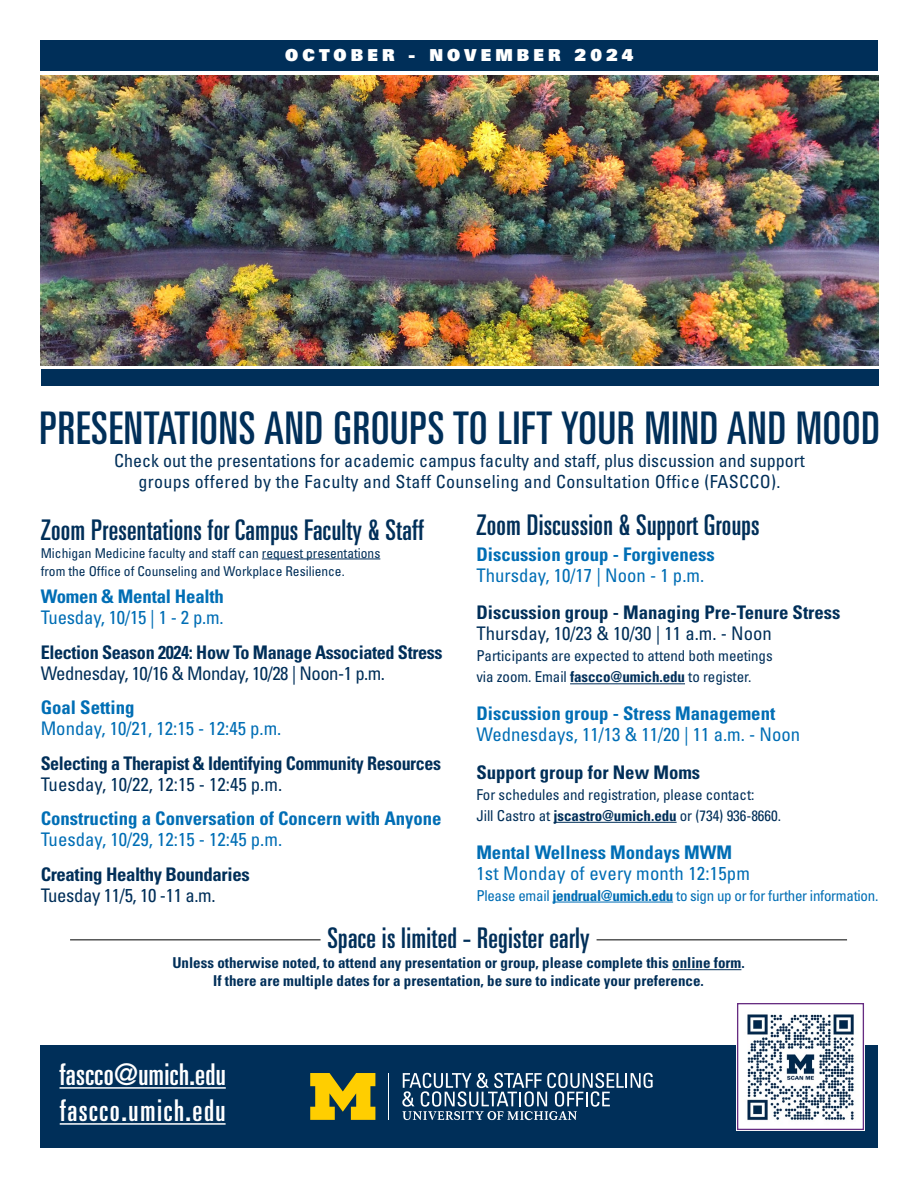
<style>
.page{position:relative;width:918px;height:1188px;background:#fff}
.page>*{position:absolute;margin:0;border:0;box-sizing:border-box;transform-origin:0 0}
.t1{font:ultra-condensed 45px "Univers LT Std";letter-spacing:.02em;color:#002f59}
.t2{font:ultra-condensed 30px/36px "Univers LT Std";letter-spacing:.03em;color:#fff}
.t3{font:ultra-condensed 28.5px "Univers LT Std";letter-spacing:.01em;color:#002f59}
.t4{font:condensed 18.75px "Univers LT Std";color:#006eb5}
.t5{font:700 condensed 18.75px "Univers LT Std";color:#006eb5}
.t6{font:700 condensed 18.75px "Univers LT Std";letter-spacing:-.02em;color:#002f59}
.t7{font:700 condensed 18.75px "Univers LT Std";color:#002f59}
.t8{font:condensed 18.75px "Univers LT Std";color:#002f59}
.t9{font:condensed 18.75px "Univers LT Std";letter-spacing:-.02em;color:#002f59}
.t10{font:700 condensed 18.75px "Univers LT Std";letter-spacing:-.02em;color:#002f59;scale:.96 1}
.t11{font:condensed 18px/21px "Univers LT Std";color:#002f59;text-align:center}
.t12{font:16.5px "Univers LT Std X Black";letter-spacing:.25em;color:#fff}
.t13{font:condensed 15px/21px "Univers LT Std";letter-spacing:-.005em;color:#002f59}
.t14{font:700 condensed 15px/18px "Univers LT Std";color:#002f59;text-align:center}
.t15{font:condensed 15px "Univers LT Std";letter-spacing:-.02em;color:#006eb5}
.t16{font:condensed 13.5px/18px "Univers LT Std";color:#002f59}
.s1{font-weight:700}
</style>
<div class="page">
<img style="left:40px;top:76px;width:838px;height:289px">
<div style="left:41px;top:40px;width:837px;height:31px;background:#002f59"></div>
<div style="left:41px;top:370px;width:837px;height:16px;background:#002f59"></div>
<div style="left:40px;top:1045px;width:838px;height:102px;background:#002f59"></div>
<hr style="left:262px;top:559px;width:118px;height:1px;background:#002f59">
<hr style="left:570px;top:683px;width:115px;height:1px;background:#002f59">
<hr style="left:554px;top:822px;width:123px;height:1px;background:#002f59">
<hr style="left:552px;top:902px;width:121px;height:1px;background:#006eb5">
<hr style="left:60px;top:1087px;width:166px;height:2px;background:#fff">
<hr style="left:60px;top:1123px;width:166px;height:2px;background:#fff">
<hr style="left:389px;top:1073px;width:1px;height:47px;background:#fff">
<svg style="left:310px;top:1073px;width:65px;height:47px"></svg>
<svg style="left:402px;top:1073px;width:251px;height:47px"></svg>
<img style="left:739px;top:1014px;width:123px;height:114px">
<div style="left:737px;top:1003px;width:127px;height:127px;border:1px solid #662c82"></div>
<hr style="left:672px;top:969px;width:69px;height:1px;background:#002f59">
<hr style="left:70px;top:939px;width:251px;height:2px;background:#545555">
<hr style="left:597px;top:939px;width:250px;height:2px;background:#545555">
<p class="t12" style="left:285px;top:45px;width:350px">OCTOBER - NOVEMBER 2024</p>
<h1 class="t1" style="left:39px;top:402px;width:842px">PRESENTATIONS AND GROUPS TO LIFT YOUR MIND AND MOOD</h1>
<p class="t11" style="left:114px;top:450px;width:692px">Check out the presentations for academic campus faculty and staff, plus discussion and support groups offered by the Faculty and Staff Counseling and Consultation Office (FASCCO).</p>
<h3 class="t3" style="left:41px;top:513px;width:385px">Zoom Presentations for Campus Faculty &amp; Staff</h3>
<p class="t16" style="left:41px;top:544px;width:341px">Michigan Medicine faculty and staff can request presentations from the Office of Counseling and Workplace Resilience.</p>
<p class="t5" style="left:41px;top:585px;width:185px">Women &amp; Mental Health</p>
<p class="t4" style="left:41px;top:606px;width:185px">Tuesday, 10/15 | 1 - 2 p.m.</p>
<p class="t6" style="left:41px;top:641px;width:403px">Election Season 2024: How To Manage Associated Stress</p>
<p class="t9" style="left:41px;top:661px;width:346px">Wednesday, 10/16 &amp; Monday, 10/28 | Noon-1 p.m.</p>
<p class="t5" style="left:41px;top:696px;width:95px">Goal Setting</p>
<p class="t4" style="left:41px;top:717px;width:242px">Monday, 10/21, 12:15 - 12:45 p.m.</p>
<p class="t10" style="left:41px;top:752px;width:419px">Selecting a Therapist &amp; Identifying Community Resources</p>
<p class="t8" style="left:41px;top:772px;width:243px">Tuesday, 10/22, 12:15 - 12:45 p.m.</p>
<p class="t5" style="left:41px;top:807px;width:403px">Constructing a Conversation of Concern with Anyone</p>
<p class="t4" style="left:41px;top:828px;width:243px">Tuesday, 10/29, 12:15 - 12:45 p.m.</p>
<p class="t6" style="left:41px;top:863px;width:210px">Creating Healthy Boundaries</p>
<p class="t9" style="left:41px;top:883px;width:176px">Tuesday 11/5, 10 -11 a.m.</p>
<h3 class="t3" style="left:476px;top:509px;width:285px">Zoom Discussion &amp; Support Groups</h3>
<p class="t5" style="left:476px;top:542px;width:240px">Discussion group - Forgiveness</p>
<p class="t4" style="left:476px;top:563px;width:229px">Thursday, 10/17 | Noon - 1 p.m.</p>
<p class="t7" style="left:476px;top:601px;width:366px">Discussion group - Managing Pre-Tenure Stress</p>
<p class="t8" style="left:476px;top:622px;width:297px">Thursday, 10/23 &amp; 10/30 | 11 a.m. - Noon</p>
<p class="t13" style="left:476px;top:645px;width:298px">Participants are expected to attend both meetings via zoom. Email <span class="s1">fascco@umich.edu</span> to register.</p>
<p class="t5" style="left:476px;top:702px;width:300px">Discussion group - Stress Management</p>
<p class="t4" style="left:476px;top:723px;width:325px">Wednesdays, 11/13 &amp; 11/20 | 11 a.m. - Noon</p>
<p class="t7" style="left:476px;top:761px;width:225px">Support group for New Moms</p>
<p class="t13" style="left:476px;top:784px;width:306px">For schedules and registration, please contact:<br>Jill Castro at <span class="s1">jscastro@umich.edu</span> or (734) 936-8660.</p>
<p class="t5" style="left:476px;top:840px;width:257px">Mental Wellness Mondays MWM</p>
<p class="t4" style="left:476px;top:861px;width:275px">1st Monday of every month 12:15pm</p>
<p class="t15" style="left:476px;top:886px;width:403px">Please email <span class="s1">jendrual@umich.edu</span> to sign up or for further information.</p>
<h3 class="t3" style="left:327px;top:922px;width:264px">Space is limited - Register early</h3>
<p class="t14" style="left:172px;top:954px;width:574px">Unless otherwise noted, to attend any presentation or group, please complete this online form.<br>If there are multiple dates for a presentation, be sure to indicate your preference.</p>
<h2 class="t2" style="left:60px;top:1056px;width:168px">fascco@umich.edu fascco.umich.edu</h2>
</div>
